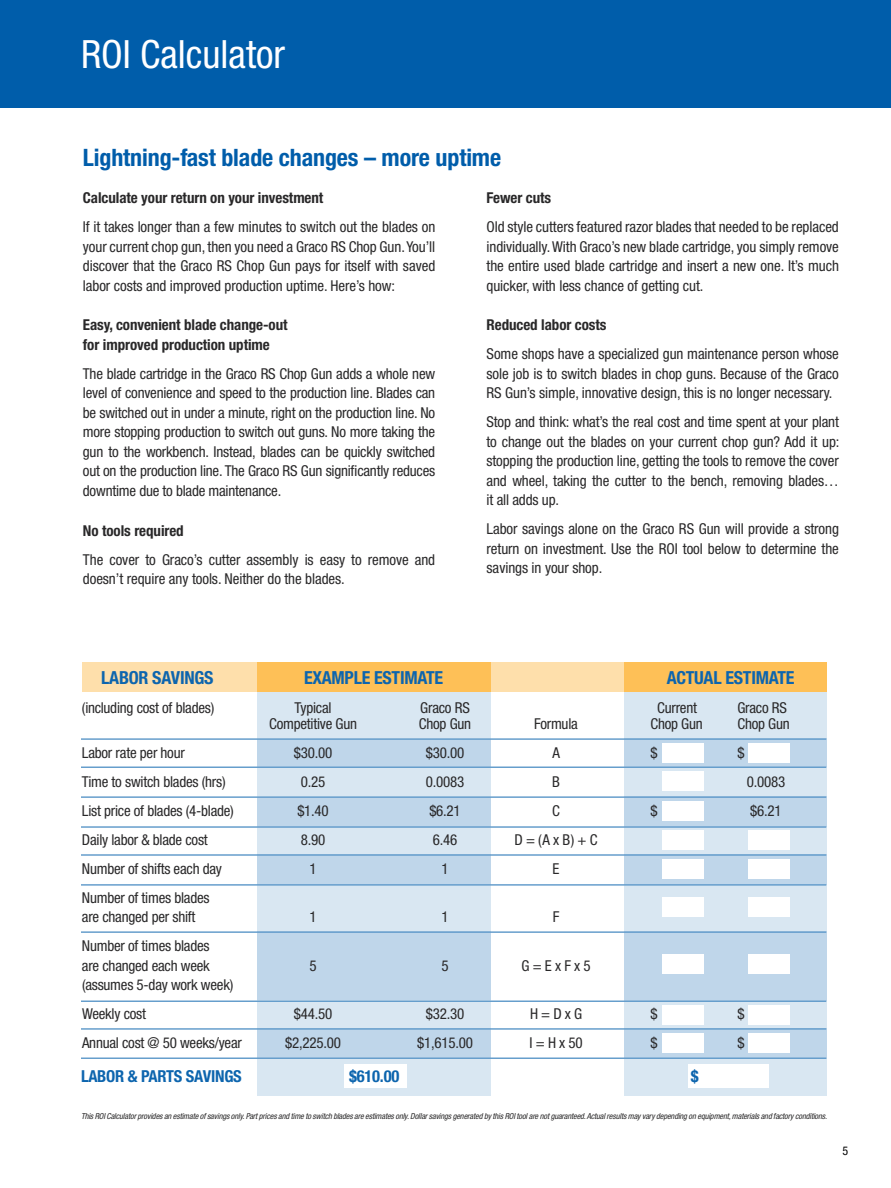
<style>
.page{position:relative;width:891px;height:1188px;background:#fff}
.page>*{position:absolute;margin:0;border:0;box-sizing:border-box;transform-origin:0 0}
.t1{font:condensed 39px "Helvetica Neue LT Std";color:#fff}
.t2{font:700 condensed 24px "Helvetica Neue LT Std";letter-spacing:-.005em;color:#005daa}
.t3{font:700 condensed 18px "Helvetica Neue LT Std";letter-spacing:.03em;color:#0d65ae}
.t4{font:700 condensed 16.5px "Helvetica Neue LT Std";letter-spacing:-.015em;color:#0d65ae}
.t5{font:condensed 15px/19.5px "Helvetica Neue LT Std";letter-spacing:-.015em;color:#292829;text-align:justify}
.t6{font:700 condensed 15px/19.5px "Helvetica Neue LT Std";letter-spacing:-.005em;color:#292829}
.t7{font:condensed 12px "Helvetica Neue LT Std";color:#000}
.t8{font:italic condensed 8.25px "Helvetica Neue LT Std";letter-spacing:-.015em;color:#292829}
</style>
<div class="page">
<div style="left:0;top:0;width:891px;height:108px;background:#005daa"></div>
<div style="left:257px;top:688px;width:233px;height:407px;background:#d9e7f2"></div>
<div style="left:257px;top:739px;width:233px;height:27px;background:#bfd6ea"></div>
<div style="left:257px;top:797px;width:233px;height:30px;background:#bfd6ea"></div>
<div style="left:257px;top:854px;width:233px;height:31px;background:#bfd6ea"></div>
<div style="left:257px;top:1028px;width:233px;height:31px;background:#bfd6ea"></div>
<div style="left:257px;top:932px;width:233px;height:68px;background:#bfd6ea"></div>
<div style="left:82px;top:662px;width:744px;height:30px;background:#fedfab"></div>
<div style="left:257px;top:662px;width:233px;height:30px;background:#fec057"></div>
<div style="left:624px;top:685px;width:202px;height:410px;background:#d9e7f2"></div>
<div style="left:624px;top:739px;width:202px;height:28px;background:#bfd6ea"></div>
<div style="left:624px;top:796px;width:202px;height:31px;background:#bfd6ea"></div>
<div style="left:624px;top:854px;width:202px;height:31px;background:#bfd6ea"></div>
<div style="left:624px;top:1028px;width:202px;height:31px;background:#bfd6ea"></div>
<div style="left:624px;top:932px;width:202px;height:69px;background:#bfd6ea"></div>
<div style="left:624px;top:662px;width:202px;height:30px;background:#fec057"></div>
<hr style="left:81px;top:738px;width:745px;height:2px;background:#669ecc">
<hr style="left:81px;top:766px;width:745px;height:2px;background:#669ecc">
<hr style="left:81px;top:796px;width:745px;height:2px;background:#669ecc">
<hr style="left:81px;top:826px;width:745px;height:2px;background:#669ecc">
<hr style="left:81px;top:854px;width:745px;height:2px;background:#669ecc">
<hr style="left:81px;top:884px;width:745px;height:2px;background:#669ecc">
<hr style="left:81px;top:931px;width:745px;height:2px;background:#669ecc">
<hr style="left:81px;top:1000px;width:745px;height:2px;background:#669ecc">
<hr style="left:81px;top:1028px;width:745px;height:2px;background:#669ecc">
<hr style="left:81px;top:1058px;width:745px;height:1px;background:#669ecc">
<div style="left:344px;top:1064px;width:62px;height:24px;background:#fff"></div>
<div style="left:688px;top:1064px;width:81px;height:24px;background:#fff"></div>
<div style="left:662px;top:1034px;width:41px;height:19px;background:#fff"></div>
<div style="left:748px;top:1034px;width:42px;height:19px;background:#fff"></div>
<div style="left:662px;top:1005px;width:41px;height:19px;background:#fff"></div>
<div style="left:662px;top:955px;width:41px;height:19px;background:#fff"></div>
<div style="left:662px;top:897px;width:41px;height:19px;background:#fff"></div>
<div style="left:662px;top:801px;width:41px;height:19px;background:#fff"></div>
<div style="left:662px;top:771px;width:41px;height:19px;background:#fff"></div>
<div style="left:662px;top:743px;width:41px;height:20px;background:#fff"></div>
<div style="left:748px;top:1005px;width:42px;height:19px;background:#fff"></div>
<div style="left:748px;top:955px;width:42px;height:19px;background:#fff"></div>
<div style="left:748px;top:897px;width:42px;height:19px;background:#fff"></div>
<div style="left:748px;top:743px;width:42px;height:20px;background:#fff"></div>
<div style="left:662px;top:860px;width:41px;height:19px;background:#fff"></div>
<div style="left:662px;top:831px;width:41px;height:19px;background:#fff"></div>
<div style="left:748px;top:860px;width:42px;height:19px;background:#fff"></div>
<div style="left:748px;top:831px;width:42px;height:19px;background:#fff"></div>
<h1 class="t1" style="left:54px;top:32px;width:347px">Technic Specifications</h1>
<h1 class="t1" style="left:81px;top:32px;width:206px">ROI Calculator</h1>
<h2 class="t2" style="left:83px;top:143px;width:420px">Lightning-fast blade changes – more uptime</h2>
<p class="t6" style="left:83px;top:188px;width:242px">Calculate your return on your investment</p>
<p class="t5" style="left:83px;top:217px;width:354px">If it takes longer than a few minutes to switch out the blades on your current chop gun, then you need a Graco RS Chop Gun. You’ll discover that the Graco RS Chop Gun pays for itself with saved labor costs and improved production uptime. Here’s how:</p>
<p class="t6" style="left:83px;top:315px;width:206px">Easy, convenient blade change-out for improved production uptime</p>
<p class="t5" style="left:83px;top:364px;width:354px">The blade cartridge in the Graco RS Chop Gun adds a whole new level of convenience and speed to the production line. Blades can be switched out in under a minute, right on the production line. No more stopping production to switch out guns. No more taking the gun to the workbench. Instead, blades can be quickly switched out on the production line. The Graco RS Gun significantly reduces downtime due to blade maintenance.</p>
<p class="t6" style="left:83px;top:521px;width:102px">No tools required</p>
<p class="t5" style="left:83px;top:550px;width:354px">The cover to Graco’s cutter assembly is easy to remove and doesn’t require any tools. Neither do the blades.</p>
<p class="t6" style="left:487px;top:188px;width:66px">Fewer cuts</p>
<p class="t5" style="left:487px;top:217px;width:354px">Old style cutters featured razor blades that needed to be replaced individually. With Graco’s new blade cartridge, you simply remove the entire used blade cartridge and insert a new one. It’s much quicker, with less chance of getting cut.</p>
<p class="t6" style="left:487px;top:315px;width:121px">Reduced labor costs</p>
<p class="t5" style="left:487px;top:344px;width:354px">Some shops have a specialized gun maintenance person whose sole job is to switch blades in chop guns. Because of the Graco RS Gun’s simple, innovative design, this is no longer necessary.</p>
<p class="t5" style="left:487px;top:412px;width:354px">Stop and think: what’s the real cost and time spent at your plant to change out the blades on your current chop gun? Add it up: stopping the production line, getting the tools to remove the cover and wheel, taking the cutter to the bench, removing blades… it all adds up.</p>
<p class="t5" style="left:487px;top:519px;width:354px">Labor savings alone on the Graco RS Gun will provide a strong return on investment. Use the ROI tool below to determine the savings in your shop.</p>
<p class="t3" style="left:101px;top:666px;width:92px">Labor Savings</p>
<p class="t3" style="left:304px;top:666px;width:136px">Example Estimate</p>
<p class="t3" style="left:667px;top:666px;width:124px">Actual Estimate</p>
<p class="t5" style="left:82px;top:698px;width:134px">(including cost of blades)</p>
<p class="t5" style="left:295px;top:698px;width:38px">Typical</p>
<p class="t5" style="left:420px;top:698px;width:51px">Graco RS</p>
<p class="t5" style="left:657px;top:698px;width:41px">Current</p>
<p class="t5" style="left:737px;top:698px;width:51px">Graco RS</p>
<p class="t5" style="left:269px;top:714px;width:89px">Competitive Gun</p>
<p class="t5" style="left:419px;top:714px;width:54px">Chop Gun</p>
<p class="t5" style="left:534px;top:714px;width:45px">Formula</p>
<p class="t5" style="left:650px;top:714px;width:54px">Chop Gun</p>
<p class="t5" style="left:737px;top:714px;width:54px">Chop Gun</p>
<p class="t5" style="left:82px;top:743px;width:104px">Labor rate per hour</p>
<p class="t5" style="left:294px;top:743px;width:40px">$30.00</p>
<p class="t5" style="left:426px;top:743px;width:40px">$30.00</p>
<p class="t5" style="left:552px;top:743px;width:9px">A</p>
<p class="t5" style="left:650px;top:743px;width:9px">$</p>
<p class="t5" style="left:737px;top:743px;width:9px">$</p>
<p class="t5" style="left:82px;top:772px;width:145px">Time to switch blades (hrs)</p>
<p class="t5" style="left:301px;top:772px;width:26px">0.25</p>
<p class="t5" style="left:426px;top:772px;width:40px">0.0083</p>
<p class="t5" style="left:552px;top:772px;width:9px">B</p>
<p class="t5" style="left:747px;top:772px;width:40px">0.0083</p>
<p class="t5" style="left:82px;top:801px;width:153px">List price of blades (4-blade)</p>
<p class="t5" style="left:297px;top:801px;width:33px">$1.40</p>
<p class="t5" style="left:429px;top:801px;width:33px">$6.21</p>
<p class="t5" style="left:552px;top:801px;width:9px">C</p>
<p class="t5" style="left:650px;top:801px;width:9px">$</p>
<p class="t5" style="left:750px;top:801px;width:33px">$6.21</p>
<p class="t5" style="left:82px;top:830px;width:127px">Daily labor &amp; blade cost</p>
<p class="t5" style="left:301px;top:830px;width:26px">8.90</p>
<p class="t5" style="left:433px;top:830px;width:26px">6.46</p>
<p class="t5" style="left:515px;top:830px;width:84px">D = (A x B) + C</p>
<p class="t5" style="left:82px;top:859px;width:142px">Number of shifts each day</p>
<p class="t5" style="left:309px;top:859px;width:9px">1</p>
<p class="t5" style="left:441px;top:859px;width:9px">1</p>
<p class="t5" style="left:553px;top:859px;width:8px">E</p>
<p class="t5" style="left:82px;top:888px;width:129px">Number of times blades are changed per shift</p>
<p class="t5" style="left:309px;top:907px;width:9px">1</p>
<p class="t5" style="left:441px;top:907px;width:9px">1</p>
<p class="t5" style="left:553px;top:907px;width:8px">F</p>
<p class="t5" style="left:82px;top:936px;width:129px">Number of times blades are changed each week</p>
<p class="t5" style="left:82px;top:970px;width:153px;line-height:29px">(assumes 5-day work week)<br>Weekly cost</p>
<p class="t5" style="left:310px;top:956px;width:9px">5</p>
<p class="t5" style="left:442px;top:956px;width:9px">5</p>
<p class="t5" style="left:522px;top:956px;width:70px">G = E x F x 5</p>
<p class="t5" style="left:294px;top:1004px;width:40px">$44.50</p>
<p class="t5" style="left:426px;top:1004px;width:40px">$32.30</p>
<p class="t5" style="left:530px;top:1004px;width:54px">H = D x G</p>
<p class="t5" style="left:651px;top:1004px;width:9px">$</p>
<p class="t5" style="left:738px;top:1004px;width:9px">$</p>
<p class="t5" style="left:82px;top:1033px;width:161px">Annual cost @ 50 weeks/year</p>
<p class="t5" style="left:285px;top:1033px;width:57px">$2,225.00</p>
<p class="t5" style="left:417px;top:1033px;width:57px">$1,615.00</p>
<p class="t5" style="left:530px;top:1033px;width:54px">I = H x 50</p>
<p class="t5" style="left:651px;top:1033px;width:9px">$</p>
<p class="t5" style="left:738px;top:1033px;width:9px">$</p>
<p class="t4" style="left:81px;top:1066px;width:144px">Labor &amp; PARTS Savings</p>
<p class="t4" style="left:349px;top:1066px;width:51px">$610.00</p>
<p class="t4" style="left:691px;top:1066px;width:9px">$</p>
<p class="t8" style="left:81px;top:1111px;width:748px">This ROI Calculator provides an estimate of savings only. Part prices and time to switch blades are estimates only. Dollar savings generated by this ROI tool are not guaranteed. Actual results may vary depending on equipment, materials and factory conditions.</p>
<p class="t7" style="left:842px;top:1144px;width:7px">5</p>
</div>
